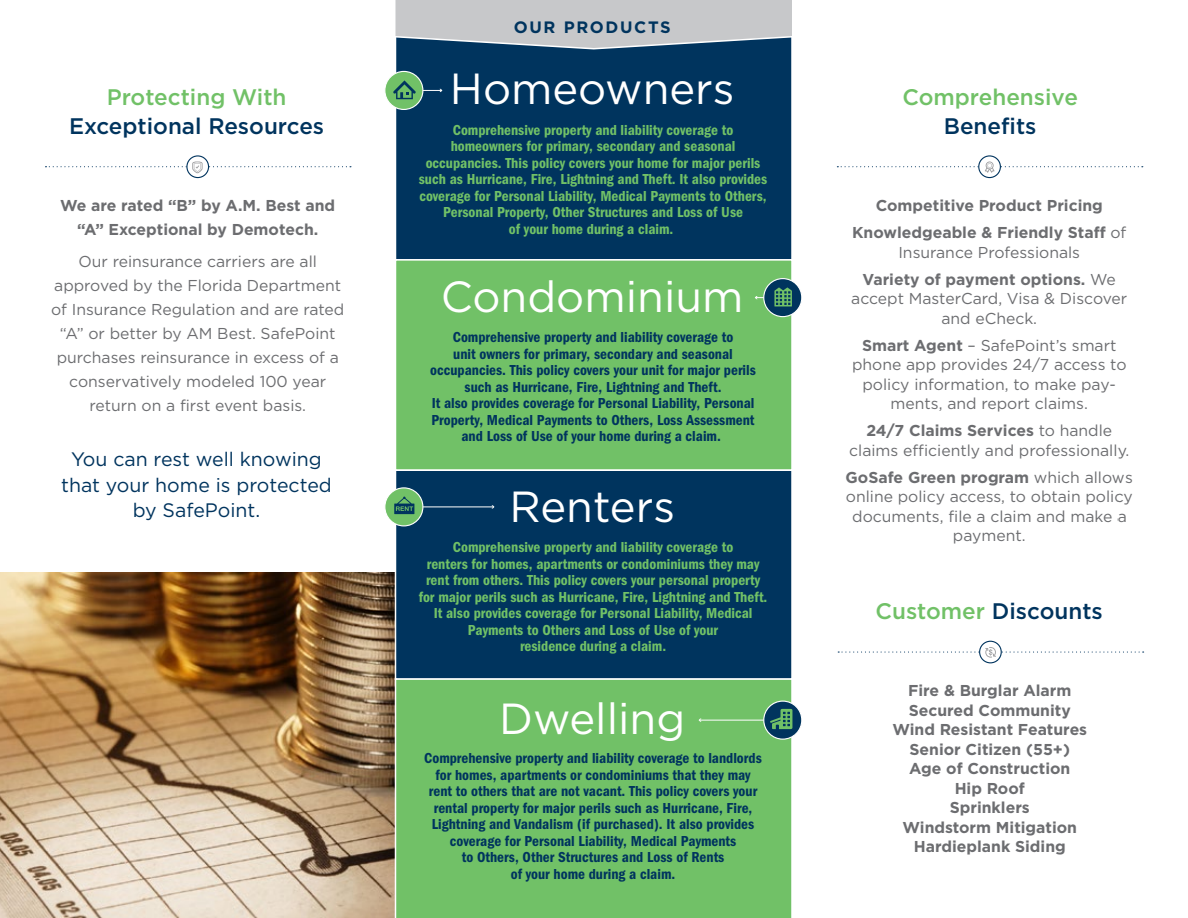
<style>
.page{position:relative;width:1188px;height:918px;background:#fff}
.page>*{position:absolute;margin:0;border:0;box-sizing:border-box;transform-origin:0 0}
.t1{font:43.5px "Gotham";color:#fff}
.t2{font:500 22.5px/28.5px "Gotham";color:#00345e;text-align:center}
.t3{font:500 22.5px/28.5px "Gotham";color:#71c167;text-align:center}
.t4{font:19.5px/25.5px "Gotham";color:#00345e;text-align:center}
.t5{font:700 16.5px "Gotham";color:#00345e}
.t6{font:15.75px/19.5px "Gotham";color:#6c6d70;text-align:center}
.t7{font:700 15.75px/19.5px "Gotham";color:#6c6d70;text-align:center}
.t8{font:600 15px/16.5px "Franklin Got Cd ITC";color:#00345e;text-align:center}
.t9{font:600 15px/16.5px "Franklin Got Cd ITC";color:#71c167;text-align:center}
.s1{color:#71c167}
.s2{color:#00345e}
.s3{font-weight:400}
.s4{font-weight:700}
</style>
<div class="page">
<img style="left:0;top:573px;width:395px;height:345px">
<svg style="left:979px;top:156px;width:21px;height:22px"></svg>
<div style="left:978px;top:155px;width:23px;height:23px;border:1px solid #00345e;border-radius:50%"></div>
<svg style="left:187px;top:156px;width:22px;height:22px"></svg>
<div style="left:186px;top:155px;width:23px;height:23px;border:1px solid #00345e;border-radius:50%"></div>
<svg style="left:980px;top:641px;width:21px;height:22px"></svg>
<div style="left:979px;top:641px;width:23px;height:22px;border:1px solid #00345e;border-radius:50%"></div>
<svg style="left:838px;top:647px;width:306px;height:11px"></svg>
<svg style="left:837px;top:161px;width:306px;height:12px"></svg>
<svg style="left:45px;top:161px;width:306px;height:12px"></svg>
<div style="left:396px;top:50px;width:396px;height:209px;background:#00345e"></div>
<div style="left:395px;top:260px;width:397px;height:210px;background:#71c167"></div>
<div style="left:395px;top:259px;width:398px;height:212px;border:2px solid #fff"></div>
<div style="left:395px;top:470px;width:397px;height:209px;background:#00345e"></div>
<div style="left:395px;top:470px;width:398px;height:210px;border:2px solid #fff"></div>
<div style="left:395px;top:678px;width:398px;height:240px;background:#71c167"></div>
<svg style="left:395px;top:0;width:397px;height:50px;background:#afb6bd"></svg>
<div style="left:385px;top:71px;width:38px;height:38px;background:#71c167;border-radius:50%"></div>
<div style="left:384px;top:71px;width:39px;height:39px;border:1px solid #fff;border-radius:50%"></div>
<svg style="left:393px;top:80px;width:23px;height:19px"></svg>
<div style="left:385px;top:488px;width:38px;height:38px;background:#71c167;border-radius:50%"></div>
<div style="left:384px;top:487px;width:39px;height:39px;border:1px solid #fff;border-radius:50%"></div>
<svg style="left:394px;top:497px;width:20px;height:17px"></svg>
<svg style="left:764px;top:701px;width:38px;height:38px"></svg>
<div style="left:763px;top:701px;width:39px;height:39px;border:1px solid #fff;border-radius:50%"></div>
<svg style="left:770px;top:709px;width:22px;height:20px"></svg>
<div style="left:764px;top:279px;width:38px;height:38px;background:#00345e;border-radius:50%"></div>
<div style="left:763px;top:278px;width:39px;height:39px;border:1px solid #fff;border-radius:50%"></div>
<svg style="left:774px;top:287px;width:18px;height:19px"></svg>
<svg style="left:423px;top:89px;width:19px;height:3px"></svg>
<svg style="left:755px;top:296px;width:9px;height:3px"></svg>
<hr style="left:423px;top:507px;width:70px;height:1px;background:#fff">
<hr style="left:700px;top:720px;width:64px;height:1px;background:#fff">
<p class="t2" style="left:69px;top:82px;width:257px"><span class="s1">Protecting With<br></span>Exceptional Resources</p>
<p class="t7" style="left:60px;top:193px;width:277px;line-height:24px">We are rated “B” by A.M. Best and “A” Exceptional by Demotech.</p>
<p class="t6" style="left:51px;top:249px;width:295px;line-height:24px">Our reinsurance carriers are all approved by the Florida Department of Insurance Regulation and are rated “A” or better by AM Best. SafePoint purchases reinsurance in excess of a conservatively modeled 100 year return on a first event basis.</p>
<p class="t4" style="left:61px;top:446px;width:272px">You can rest well knowing that your home is protected by SafePoint.</p>
<p class="t5" style="left:514px;top:18px;width:159px">OUR PRODUCTS</p>
<p class="t1" style="left:450px;top:65px;width:286px">Homeowners</p>
<p class="t9" style="left:419px;top:121px;width:350px">Comprehensive property and liability coverage to homeowners for primary, secondary and seasonal occupancies. This policy covers your home for major perils such as Hurricane, Fire, Lightning and Theft. It also provides coverage for Personal Liability, Medical Payments to Others, Personal Property, Other Structures and Loss of Use<br>of your home during a claim.</p>
<p class="t1" style="left:441px;top:273px;width:304px">Condominium</p>
<p class="t8" style="left:430px;top:329px;width:327px">Comprehensive property and liability coverage to<br>unit owners for primary, secondary and seasonal occupancies. This policy covers your unit for major perils such as Hurricane, Fire, Lightning and Theft.<br>It also provides coverage for Personal Liability, Personal Property, Medical Payments to Others, Loss Assessment and Loss of Use of your home during a claim.</p>
<p class="t1" style="left:509px;top:483px;width:167px">Renters</p>
<p class="t9" style="left:419px;top:539px;width:350px">Comprehensive property and liability coverage to<br>renters for homes, apartments or condominiums they may rent from others. This policy covers your personal property for major perils such as Hurricane, Fire, Lightning and Theft.<br>It also provides coverage for Personal Liability, Medical Payments to Others and Loss of Use of your<br>residence during a claim.</p>
<p class="t1" style="left:499px;top:694px;width:188px">Dwelling</p>
<p class="t8" style="left:424px;top:750px;width:339px">Comprehensive property and liability coverage to landlords for homes, apartments or condominiums that they may rent to others that are not vacant. This policy covers your rental property for major perils such as Hurricane, Fire, Lightning and Vandalism (if purchased). It also provides coverage for Personal Liability, Medical Payments<br>to Others, Other Structures and Loss of Rents<br>of your home during a claim.</p>
<p class="t3" style="left:902px;top:82px;width:177px">Comprehensive<br><span class="s2">Benefits</span></p>
<p class="t7" style="left:852px;top:192px;width:276px;line-height:27px">Competitive Product Pricing<br>Knowledgeable &amp; Friendly Staff <span class="s3">of</span></p>
<p class="t6" style="left:863px;top:238px;width:255px;line-height:27px">Insurance Professionals<br><span class="s4">Variety of payment options.</span> We</p>
<p class="t6" style="left:851px;top:289px;width:277px">accept MasterCard, Visa &amp; Discover and eCheck.</p>
<p class="t6" style="left:852px;top:335px;width:276px"><span class="s4">Smart Agent</span> – SafePoint’s smart phone app provides 24/7 access to policy information, to make pay&shy;ments, and report claims.</p>
<p class="t6" style="left:849px;top:421px;width:282px"><span class="s4">24/7 Claims Services</span> to handle claims efficiently and professionally.</p>
<p class="t6" style="left:846px;top:467px;width:289px"><span class="s4">GoSafe Green program</span> which allows online policy access, to obtain policy documents, file a claim and make a payment.</p>
<p class="t2" style="left:876px;top:596px;width:229px"><span class="s1">Customer</span> Discounts</p>
<p class="t7" style="left:892px;top:681px;width:196px">Fire &amp; Burglar Alarm<br>Secured Community<br>Wind Resistant Features<br>Senior Citizen (55+)<br>Age of Construction<br>Hip Roof<br>Sprinklers<br>Windstorm Mitigation<br>Hardieplank Siding</p>
</div>
